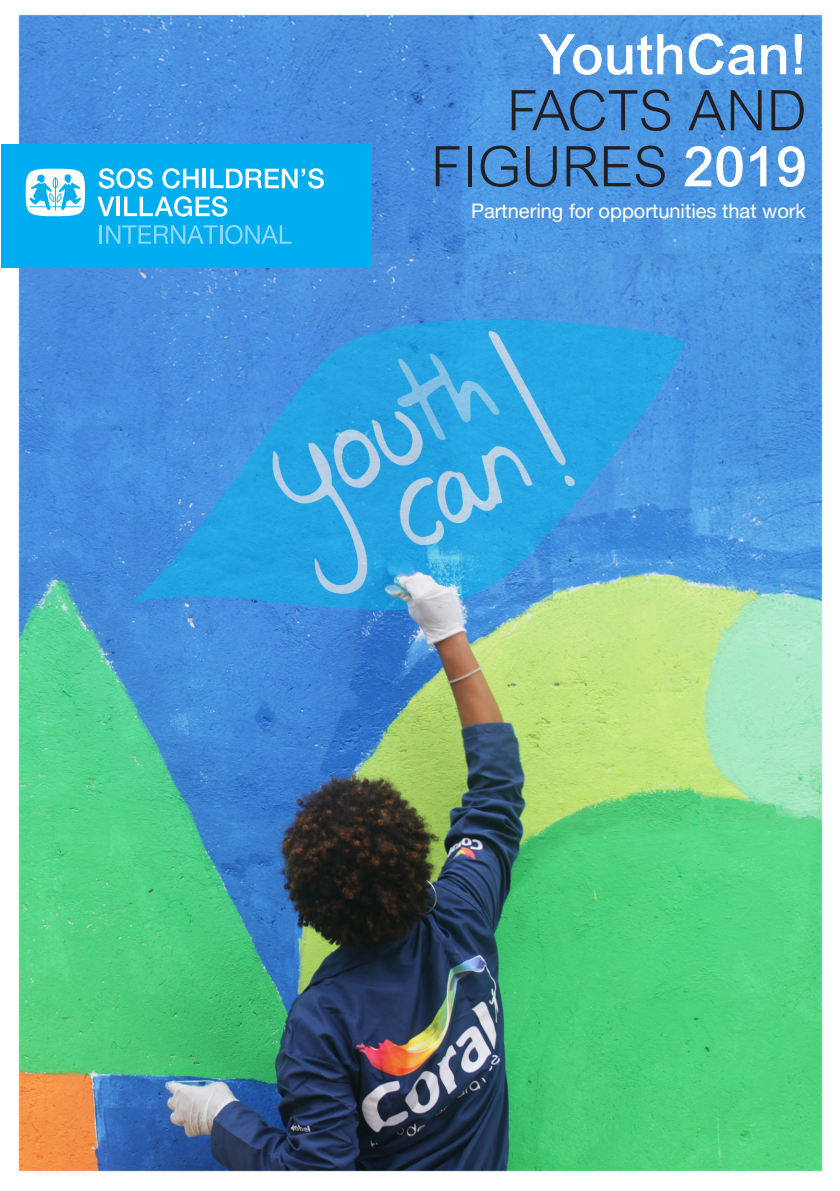
<style>
.page{position:relative;width:840px;height:1191px;background:#fff}
.page>*{position:absolute;margin:0;border:0;box-sizing:border-box;transform-origin:0 0}
.t1{font:300 56px "Arial MT Std";color:#231f20}
.t2{font:500 56px "Arial MT Std";color:#fff}
.t3{font:20px "Helvetica Neue";color:#fff}
.s1{font-family:"Arial";font-weight:500;color:#fff}
</style>
<div class="page">
<img style="left:18px;top:14px;width:805px;height:1158px">
<div style="left:1px;top:144px;width:371px;height:124px;background:#00aeef"></div>
<svg style="left:97px;top:197px;width:17px;height:19px"></svg>
<hr style="left:116px;top:197px;width:4px;height:19px;background:#fff">
<svg style="left:124px;top:196px;width:103px;height:21px"></svg>
<svg style="left:100px;top:225px;width:191px;height:19px"></svg>
<svg style="left:26px;top:169px;width:59px;height:47px"></svg>
<svg style="left:98px;top:168px;width:55px;height:21px"></svg>
<svg style="left:162px;top:168px;width:36px;height:21px"></svg>
<hr style="left:203px;top:169px;width:3px;height:19px;background:#fff">
<svg style="left:210px;top:168px;width:114px;height:21px"></svg>
<p class="t2" style="left:537px;top:22px;width:270px">YouthCan!</p>
<p class="t1" style="left:506px;top:79px;width:301px">FACTS AND</p>
<p class="t1" style="left:430px;top:135px;width:377px">FIGURES <span class="s1">2019</span></p>
<p class="t3" style="left:471px;top:196px;width:336px">Partnering for opportunities that work</p>
</div>
